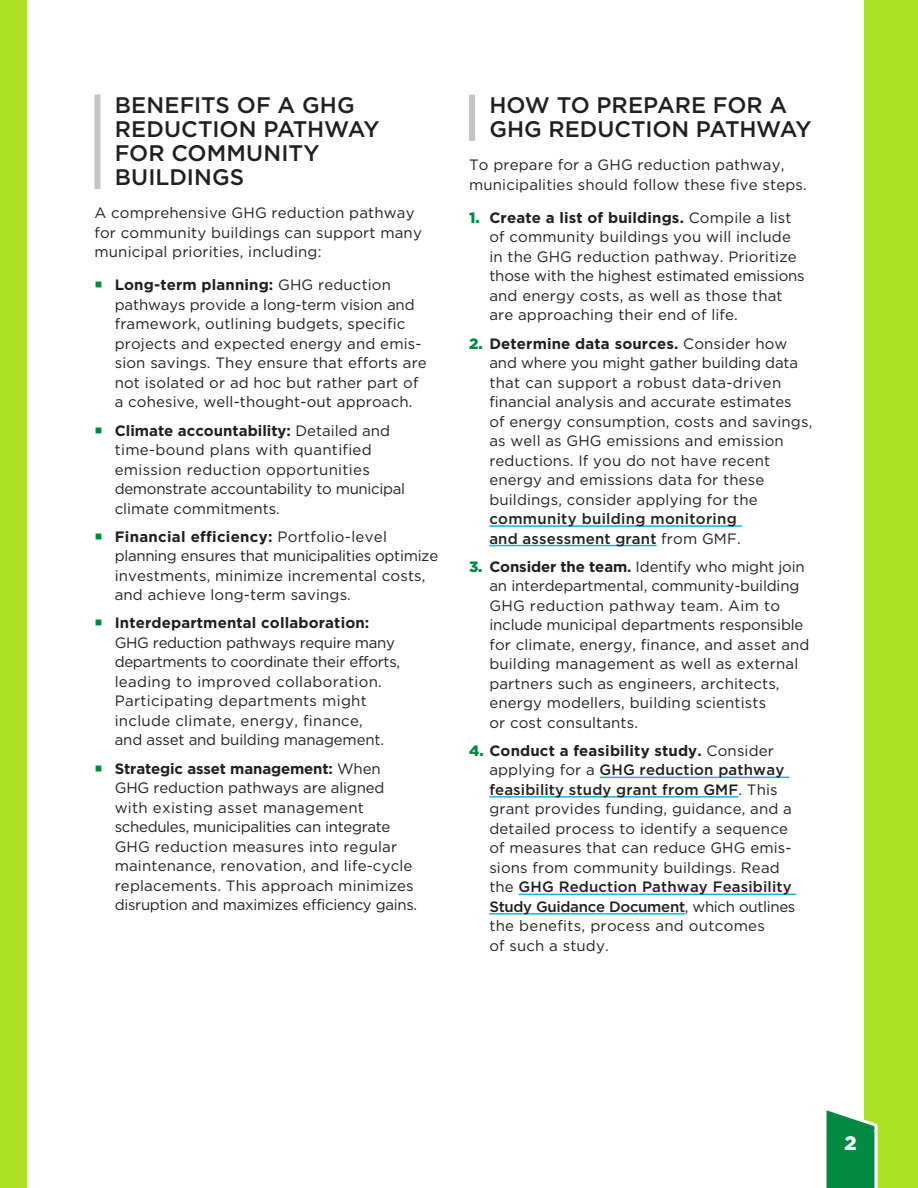
<style>
.page{position:relative;width:918px;height:1188px;background:#fff}
.page>*{position:absolute;margin:0;border:0;box-sizing:border-box;transform-origin:0 0}
.t1{font:500 22.5px/24px "Gotham HTF";color:#231f20}
.t2{font:900 19.5px "Gotham HTF";color:#fff}
.body{font:15px/19.5px "Gotham HTF";letter-spacing:.01em;color:#231f20}
.body-2{font:15px/19.5px "Gotham HTF";letter-spacing:-.01em;color:#231f20}
.s1{font-weight:700}
.s2{font-weight:900;color:#018942}
.s3{font-weight:500}
</style>
<div class="page">
<div style="left:864px;top:0;width:54px;height:1188px;background:#afe028"></div>
<div style="left:0;top:0;width:27px;height:1188px;background:#afe028"></div>
<svg style="left:826px;top:1110px;width:52px;height:78px;background:#299c58"></svg>
<div style="left:95px;top:94px;width:6px;height:95px;background:#c4c4c4"></div>
<div style="left:469px;top:94px;width:6px;height:47px;background:#c4c4c4"></div>
<hr style="left:489px;top:525px;width:253px;height:2px;background:#16b4d8">
<hr style="left:489px;top:545px;width:168px;height:1px;background:#16b4d8">
<hr style="left:600px;top:777px;width:189px;height:1px;background:#16b4d8">
<hr style="left:489px;top:796px;width:249px;height:2px;background:#16b4d8">
<hr style="left:519px;top:894px;width:278px;height:1px;background:#16b4d8">
<hr style="left:489px;top:913px;width:196px;height:2px;background:#16b4d8">
<h2 class="t1" style="left:115px;top:93px;width:266px">BENEFITS OF A GHG<br>REDUCTION PATHWAY<br>FOR COMMUNITY<br>BUILDINGS</h2>
<p class="body" style="left:94px;top:203px;width:329px">A comprehensive GHG reduction pathway for community buildings can support many municipal priorities, including:</p>
<p class="body" style="left:115px;top:275px;width:314px"><span class="s1">Long-term planning:</span> GHG reduction pathways provide a long-term vision and framework, outlining budgets, specific projects and expected energy and emis&shy;sion savings. They ensure that efforts are not isolated or ad hoc but rather part of a cohesive, well-thought-out approach.</p>
<p class="body" style="left:115px;top:420px;width:292px"><span class="s1">Climate accountability:</span> Detailed and time-bound plans with quantified emission reduction opportunities demonstrate accountability to municipal climate commitments.</p>
<p class="body" style="left:115px;top:526px;width:325px"><span class="s1">Financial efficiency:</span> Portfolio-level planning ensures that municipalities optimize investments, minimize incremental costs, and achieve long-term savings.</p>
<p class="body-2" style="left:115px;top:613px;width:287px"><span class="s1">Interdepartmental collaboration:<br></span>GHG reduction pathways require many departments to coordinate their efforts, leading to improved collaboration.<br>Participating departments might include climate, energy, finance,<br>and asset and building management.</p>
<p class="body" style="left:115px;top:758px;width:304px"><span class="s1">Strategic asset management:</span> When GHG reduction pathways are aligned with existing asset management schedules, municipalities can integrate GHG reduction measures into regular maintenance, renovation, and life-cycle replacements. This approach minimizes disruption and maximizes efficiency gains.</p>
<h2 class="t1" style="left:489px;top:93px;width:324px">HOW TO PREPARE FOR A<br>GHG REDUCTION PATHWAY</h2>
<p class="body" style="left:469px;top:155px;width:339px">To prepare for a GHG reduction pathway, municipalities should follow these five steps.</p>
<p class="body" style="left:489px;top:208px;width:317px;text-indent:-20px"><span class="s2">1.</span> <span class="s1">Create a list of buildings.</span> Compile a list of community buildings you will include in the GHG reduction pathway. Prioritize those with the highest estimated emissions and energy costs, as well as those that are approaching their end of life.</p>
<p class="body" style="left:489px;top:333px;width:325px;text-indent:-20px"><span class="s2">2.</span> <span class="s1">Determine data sources.</span> Consider how and where you might gather building data that can support a robust data-driven financial analysis and accurate estimates<br>of energy consumption, costs and savings, as well as GHG emissions and emission reductions. If you do not have recent energy and emissions data for these buildings, consider applying for the <span class="s3">community building monitoring<br>and assessment grant</span> from GMF.</p>
<p class="body" style="left:489px;top:556px;width:322px;text-indent:-20px"><span class="s2">3.</span> <span class="s1">Consider the team.</span> Identify who might join an interdepartmental, community-building GHG reduction pathway team. Aim to include municipal departments responsible for climate, energy, finance, and asset and building management as well as external partners such as engineers, architects, energy modellers, building scientists<br>or cost consultants.</p>
<p class="body" style="left:489px;top:741px;width:308px;text-indent:-20px"><span class="s2">4.</span> <span class="s1">Conduct a feasibility study.</span> Consider applying for a <span class="s3">GHG reduction pathway feasibility study grant from GMF</span>. This grant provides funding, guidance, and a detailed process to identify a sequence of measures that can reduce GHG emis&shy;sions from community buildings. Read the <span class="s3">GHG Reduction Pathway Feasibility Study Guidance Document</span>, which outlines the benefits, process and outcomes<br>of such a study.</p>
<h2 class="t2" style="left:844px;top:1132px;width:14px">2</h2>
</div>
